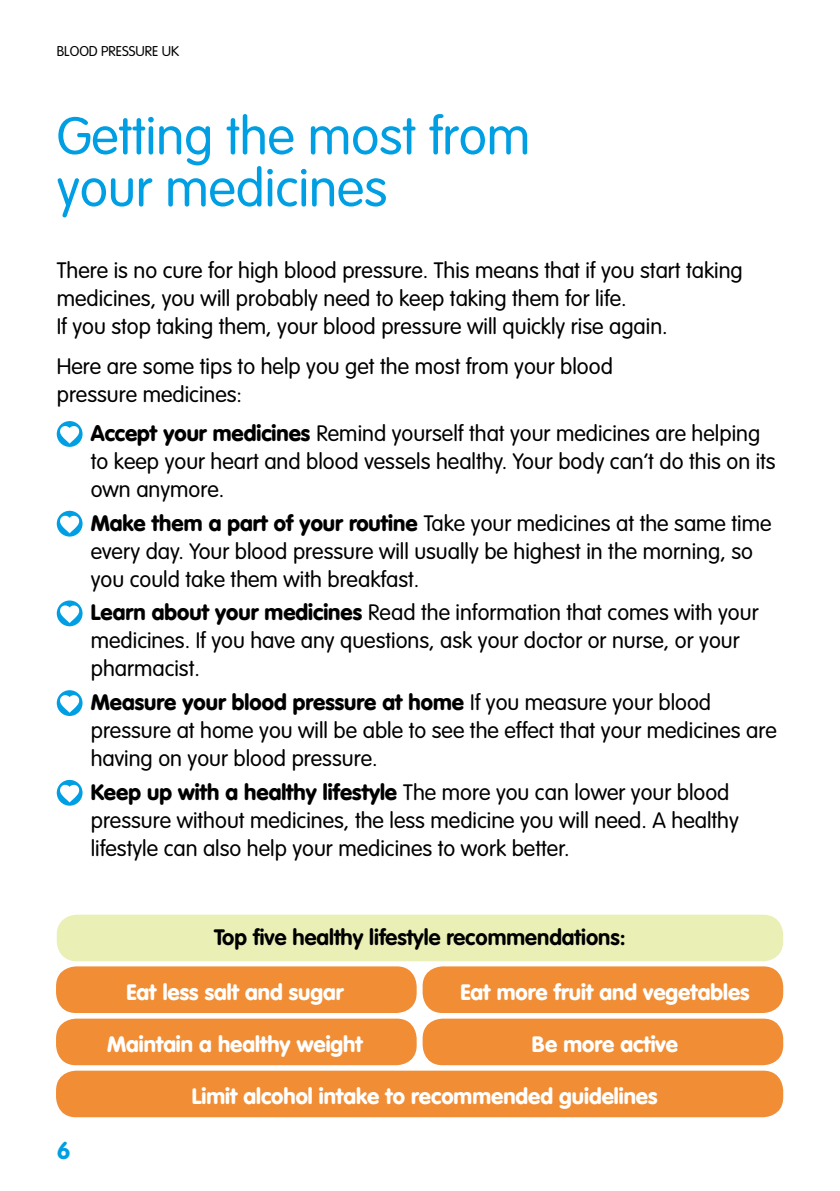
<style>
.page{position:relative;width:840px;height:1191px;background:#fff}
.page>*{position:absolute;margin:0;border:0;box-sizing:border-box;transform-origin:0 0}
.t1{font:300 52px/52px "VAG Rounded";color:#009fe3}
.t2{font:700 24px "VAG Rounded";color:#009fe3}
.t3{font:300 22px/28px "VAG Rounded";color:#000}
.t4{font:900 22px "VAG Rounded";color:#fff}
.t5{font:700 22px "VAG Rounded";color:#000}
.t6{font:300 14px "VAG Rounded";color:#000}
.s1{font-weight:900}
</style>
<div class="page">
<div style="left:57px;top:421px;width:25px;height:26px;background:#009fe3;border-radius:50%"></div>
<svg style="left:60px;top:425px;width:19px;height:18px"></svg>
<div style="left:57px;top:511px;width:25px;height:25px;background:#009fe3;border-radius:50%"></div>
<svg style="left:60px;top:515px;width:19px;height:18px"></svg>
<div style="left:57px;top:600px;width:25px;height:26px;background:#009fe3;border-radius:50%"></div>
<svg style="left:60px;top:605px;width:19px;height:18px"></svg>
<div style="left:57px;top:690px;width:25px;height:26px;background:#009fe3;border-radius:50%"></div>
<svg style="left:60px;top:694px;width:19px;height:18px"></svg>
<div style="left:57px;top:780px;width:25px;height:25px;background:#009fe3;border-radius:50%"></div>
<svg style="left:60px;top:784px;width:19px;height:18px"></svg>
<div style="left:61px;top:918px;width:717px;height:39px;background:#eaefb5;border-radius:16px"></div>
<div style="left:57px;top:914px;width:725px;height:47px;border:8px solid #eaefb5;border-radius:16px"></div>
<div style="left:56px;top:966px;width:360px;height:47px;background:#f18d34;border-radius:20px"></div>
<div style="left:56px;top:1018px;width:360px;height:47px;background:#f18d34;border-radius:20px"></div>
<div style="left:422px;top:966px;width:360px;height:47px;background:#f18d34;border-radius:20px"></div>
<div style="left:422px;top:1018px;width:360px;height:47px;background:#f18d34;border-radius:20px"></div>
<div style="left:56px;top:1070px;width:726px;height:47px;background:#f18d34;border-radius:20px"></div>
<p class="t6" style="left:57px;top:43px;width:124px">BLOOD PRESSURE UK</p>
<h1 class="t1" style="left:57px;top:110px;width:474px">Getting the most from your medicines</h1>
<p class="t3" style="left:57px;top:256px;width:687px">There is no cure for high blood pressure. This means that if you start taking medicines, you will probably need to keep taking them for life.<br>If you stop taking them, your blood pressure will quickly rise again.</p>
<p class="t3" style="left:57px;top:352px;width:557px">Here are some tips to help you get the most from your blood pressure medicines:</p>
<p class="t3" style="left:91px;top:419px;width:686px"><span class="s1">Accept your medicines</span> Remind yourself that your medicines are helping to keep your heart and blood vessels healthy. Your body can’t do this on its own anymore.</p>
<p class="t3" style="left:91px;top:509px;width:682px"><span class="s1">Make them a part of your routine</span> Take your medicines at the same time every day. Your blood pressure will usually be highest in the morning, so you could take them with breakfast.</p>
<p class="t3" style="left:91px;top:598px;width:669px"><span class="s1">Learn about your medicines</span> Read the information that comes with your medicines. If you have any questions, ask your doctor or nurse, or your pharmacist.</p>
<p class="t3" style="left:91px;top:688px;width:687px"><span class="s1">Measure your blood pressure at home</span> If you measure your blood pressure at home you will be able to see the effect that your medicines are having on your blood pressure.</p>
<p class="t3" style="left:91px;top:778px;width:649px"><span class="s1">Keep up with a healthy lifestyle</span> The more you can lower your blood pressure without medicines, the less medicine you will need. A healthy lifestyle can also help your medicines to work better.</p>
<p class="t2" style="left:57px;top:1136px;width:15px">6</p>
<p class="t5" style="left:214px;top:924px;width:413px">Top five healthy lifestyle recommendations:</p>
<p class="t4" style="left:126px;top:978px;width:218px">Eat less salt and sugar</p>
<p class="t4" style="left:107px;top:1030px;width:257px">Maintain a healthy weight</p>
<p class="t4" style="left:191px;top:1083px;width:467px">Limit alcohol intake to recommended guidelines</p>
<p class="t4" style="left:460px;top:978px;width:290px">Eat more fruit and vegetables</p>
<p class="t4" style="left:531px;top:1030px;width:147px">Be more active</p>
</div>
